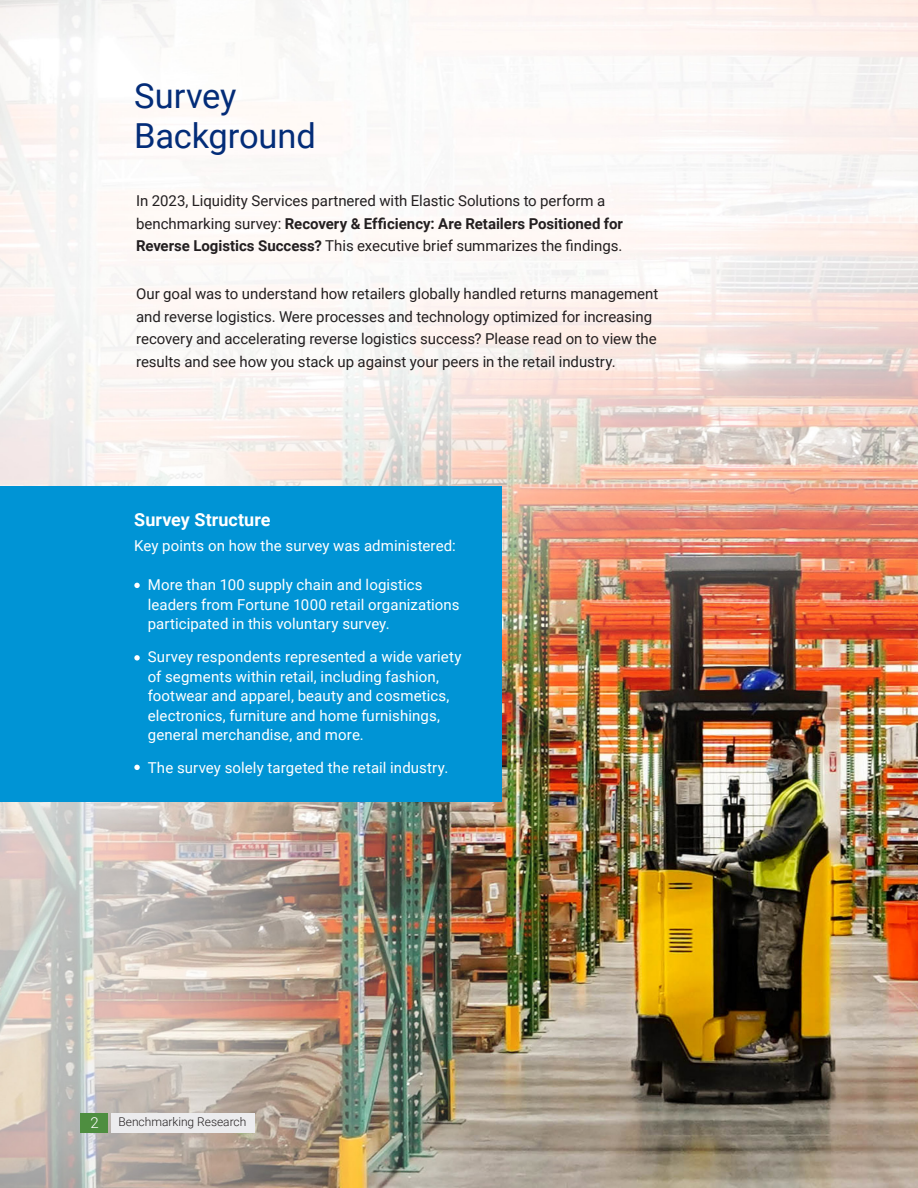
<style>
.page{position:relative;width:918px;height:1188px;background:#fff}
.page>*{position:absolute;margin:0;border:0;box-sizing:border-box;transform-origin:0 0}
.Headline_1{font:34.5px/40.5px "Roboto";letter-spacing:-.005em;color:#032c78}
.Bullet_text{font:700 18px "Roboto";letter-spacing:.005em;color:#fff}
.Small_text{font:15px/22.5px "Roboto";letter-spacing:-.005em;color:#231f20}
.Bullet_text-2{font:15px/19.5px "Roboto";letter-spacing:.005em;color:#fff}
.t1{font:300 15px "Roboto";color:#fff}
.t2{font:300 12px "Roboto";color:#231f20}
.s1{font-weight:700}
</style>
<div class="page">
<img style="left:0;top:0;width:918px;height:1188px">
<div style="left:0;top:486px;width:501px;height:315px;background:#0094d5"></div>
<svg style="left:134px;top:583px;width:6px;height:5px"></svg>
<svg style="left:134px;top:655px;width:6px;height:6px"></svg>
<svg style="left:134px;top:765px;width:6px;height:5px"></svg>
<div style="left:80px;top:1113px;width:28px;height:20px;background:#4e8e40"></div>
<div style="left:112px;top:1113px;width:143px;height:20px;background:#ececee"></div>
<p class="Headline_1" style="left:134px;top:74px;width:183px">Survey<br>Background</p>
<p class="Small_text" style="left:136px;top:189px;width:489px">In 2023, Liquidity Services partnered with Elastic Solutions to perform a benchmarking survey: <span class="s1">Recovery &amp; Efficiency: Are Retailers Positioned for<br>Reverse Logistics Success?</span> This executive brief summarizes the findings.</p>
<p class="Small_text" style="left:136px;top:282px;width:524px">Our goal was to understand how retailers globally handled returns management and reverse logistics. Were processes and technology optimized for increasing recovery and accelerating reverse logistics success? Please read on to view the results and see how you stack up against your peers in the retail industry.</p>
<p class="Bullet_text" style="left:134px;top:506px;width:138px">Survey Structure</p>
<p class="Bullet_text-2" style="left:134px;top:535px;width:323px">Key points on how the survey was administered:</p>
<p class="Bullet_text-2" style="left:148px;top:575px;width:313px">More than 100 supply chain and logistics leaders from Fortune 1000 retail organizations participated in this voluntary survey.</p>
<p class="Bullet_text-2" style="left:148px;top:647px;width:315px">Survey respondents represented a wide variety of segments within retail, including fashion, footwear and apparel, beauty and cosmetics, electronics, furniture and home furnishings, general merchandise, and more.</p>
<p class="Bullet_text-2" style="left:148px;top:758px;width:302px">The survey solely targeted the retail industry.</p>
<p class="t1" style="left:90px;top:1112px;width:10px">2</p>
<p class="t2" style="left:118px;top:1114px;width:129px">Benchmarking Research</p>
</div>
